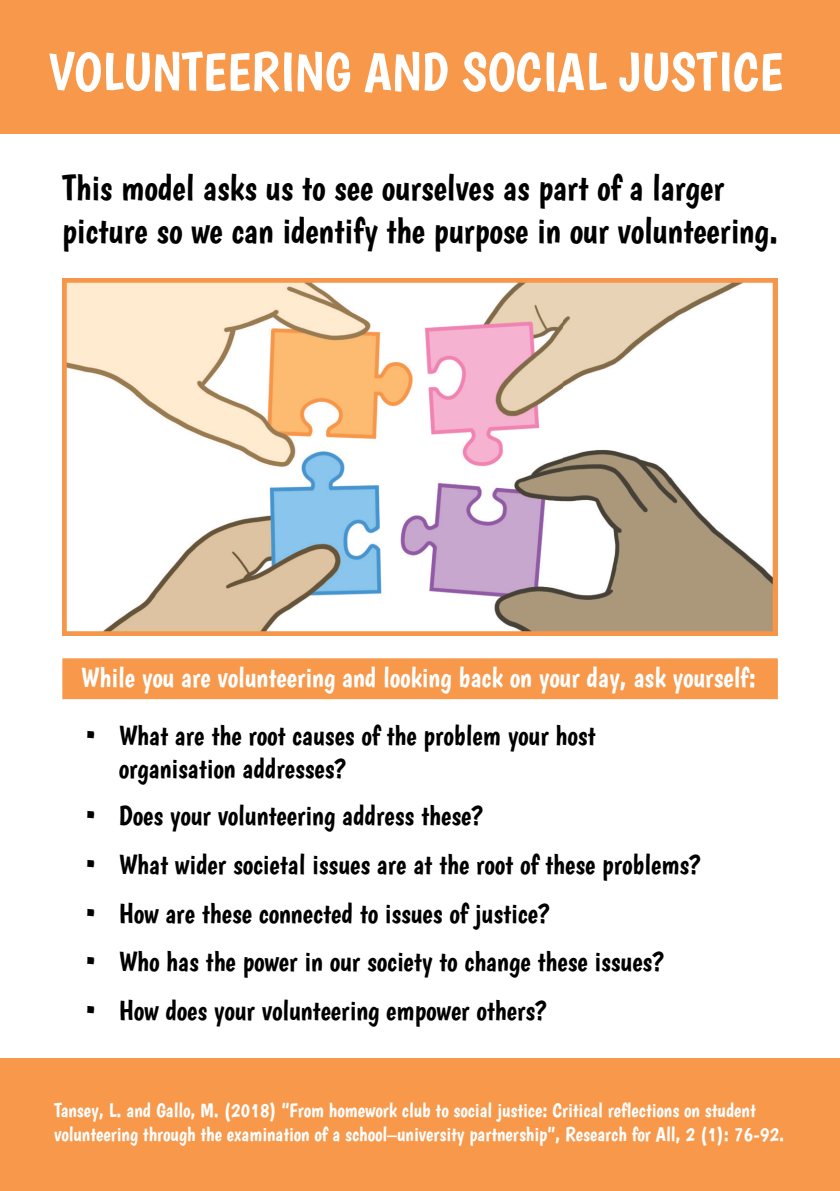
<style>
.page{position:relative;width:840px;height:1191px;background:#fff}
.page>*{position:absolute;margin:0;border:0;box-sizing:border-box;transform-origin:0 0}
.t1{font:54px "Boogaloo";color:#fff}
.t2{font:36px/43.2px "Boogaloo";color:#000001}
.t3{font:28px/32.8px "Boogaloo";color:#000001}
.t4{font:28px "Boogaloo";color:#fff}
.t5{font:20px/24px "Boogaloo";color:#fff}
</style>
<div class="page">
<div style="left:0;top:0;width:839px;height:134px;background:#f7984b"></div>
<div style="left:0;top:1058px;width:839px;height:133px;background:#f7984b"></div>
<div style="left:62px;top:658px;width:715px;height:41px;background:#f7984b"></div>
<img style="left:62px;top:278px;width:715px;height:357px">
<h1 class="t1" style="left:48px;top:39px;width:735px">VOLUNTEERING AND SOCIAL JUSTICE</h1>
<p class="t2" style="left:62px;top:166px;width:717px">This model asks us to see ourselves as part of a larger picture so we can identify the purpose in our volunteering.</p>
<p class="t4" style="left:81px;top:660px;width:676px">While you are volunteering and looking back on your day, ask yourself:</p>
<p class="t3" style="left:119px;top:719px;width:478px;text-indent:-36px">• What are the root causes of the problem your host organisation addresses?</p>
<p class="t3" style="left:83px;top:799px;width:402px">• Does your volunteering address these?</p>
<p class="t3" style="left:83px;top:847px;width:619px">• What wider societal issues are at the root of these problems?</p>
<p class="t3" style="left:83px;top:896px;width:468px">• How are these connected to issues of justice?</p>
<p class="t3" style="left:83px;top:945px;width:582px">• Who has the power in our society to change these issues?</p>
<p class="t3" style="left:83px;top:994px;width:465px">• How does your volunteering empower others?</p>
<p class="t5" style="left:54px;top:1098px;width:731px">Tansey, L. and Gallo, M. (2018) “From homework club to social justice: Critical reflections on student volunteering through the examination of a school–university partnership”, Research for All, 2 (1): 76-92.</p>
</div>
